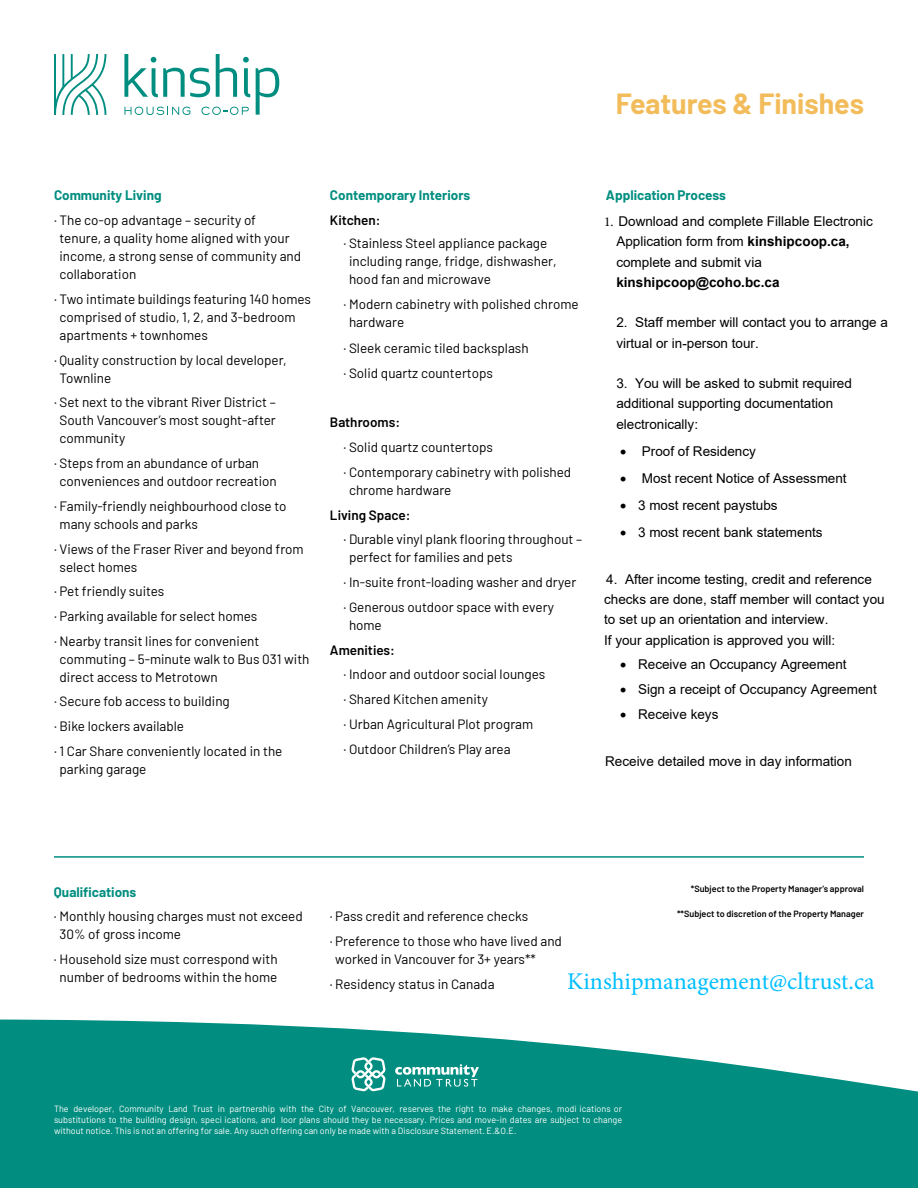
<style>
.page{position:relative;width:918px;height:1188px;background:#fff}
.page>*{position:absolute;margin:0;border:0;box-sizing:border-box;transform-origin:0 0}
.t1{font:700 28.5px "Barlow";color:#f3bc5b}
.t2{font:24px "Minion Pro";color:#00bfff}
.t3{font:13.5px/18px "Barlow";color:#000}
.t4{font:13.5px/20.2px "Arial";color:#000}
.t5{font:700 13.5px "Barlow";color:#018e80}
.t6{font:600 13.5px "Barlow";color:#000}
.t7{font:700 13.5px "Arial";color:#000}
.t8{font:9px/10.8px "Barlow";color:#fff;text-align:justify}
.t9{font:600 9px "Barlow";color:#000}
.s1{font-family:"Minion Pro"}
.s2{font-weight:700}
</style>
<div class="page">
<svg style="left:0;top:1020px;width:918px;height:168px;background:#249d91"></svg>
<hr style="left:54px;top:856px;width:810px;height:2px;background:#018e80">
<svg style="left:124px;top:54px;width:86px;height:43px"></svg>
<svg style="left:216px;top:54px;width:21px;height:43px"></svg>
<svg style="left:243px;top:57px;width:7px;height:40px"></svg>
<svg style="left:256px;top:68px;width:23px;height:47px"></svg>
<svg style="left:54px;top:54px;width:52px;height:61px"></svg>
<svg style="left:202px;top:107px;width:47px;height:8px"></svg>
<svg style="left:124px;top:107px;width:66px;height:8px"></svg>
<svg style="left:395px;top:1064px;width:84px;height:23px;background:#4aaea4"></svg>
<svg style="left:351px;top:1057px;width:35px;height:34px"></svg>
<h1 class="t1" style="left:616px;top:83px;width:250px">Features &amp; Finishes</h1>
<p class="t5" style="left:54px;top:185px;width:109px">Community Living</p>
<p class="t3" style="left:60px;top:210px;width:243px;text-indent:-6px">· The co-op advantage – security of tenure, a quality home aligned with your income, a strong sense of community and collaboration</p>
<p class="t3" style="left:60px;top:289px;width:253px;text-indent:-6px">· Two intimate buildings featuring 140 homes comprised of studio, 1, 2, and 3-bedroom apartments + townhomes</p>
<p class="t3" style="left:60px;top:350px;width:229px;text-indent:-6px">· Quality construction by local developer,<br>Townline</p>
<p class="t3" style="left:60px;top:392px;width:218px;text-align:justify;text-indent:-6px">· Set next to the vibrant River District – South Vancouver’s most sought-after community</p>
<p class="t3" style="left:60px;top:453px;width:219px;text-indent:-6px">· Steps from an abundance of urban conveniences and outdoor recreation</p>
<p class="t3" style="left:60px;top:496px;width:229px;text-indent:-6px">· Family-friendly neighbourhood close to many schools and parks</p>
<p class="t3" style="left:60px;top:539px;width:246px;text-indent:-6px">· Views of the Fraser River and beyond from select homes</p>
<p class="t3" style="left:54px;top:578px;width:207px;line-height:24.8px">· Pet friendly suites<br>· Parking available for select homes · Nearby transit lines for convenient</p>
<p class="t3" style="left:60px;top:649px;width:252px">commuting – 5-minute walk to Bus 031 with direct access to Metrotown</p>
<p class="t3" style="left:54px;top:688px;width:230px;line-height:24.8px">· Secure fob access to building<br>· Bike lockers available<br>· 1 Car Share conveniently located in the</p>
<p class="t3" style="left:60px;top:759px;width:88px">parking garage</p>
<p class="t5" style="left:330px;top:185px;width:142px">Contemporary Interiors</p>
<p class="t6" style="left:330px;top:210px;width:52px">Kitchen:</p>
<p class="t3" style="left:349px;top:233px;width:209px;text-indent:-6px">· Stainless Steel appliance package including range, fridge, dishwasher, hood fan and microwave</p>
<p class="t3" style="left:349px;top:294px;width:231px;text-indent:-6px">· Modern cabinetry with polished chrome hardware</p>
<p class="t3" style="left:343px;top:335px;width:187px;line-height:24.8px">· Sleek ceramic tiled backsplash · Solid quartz countertops</p>
<p class="t6" style="left:330px;top:413px;width:72px">Bathrooms:</p>
<p class="t3" style="left:343px;top:434px;width:229px;line-height:24.8px">· Solid quartz countertops<br>· Contemporary cabinetry with polished</p>
<p class="t3" style="left:349px;top:480px;width:104px">chrome hardware</p>
<p class="t6" style="left:330px;top:505px;width:82px">Living Space:</p>
<p class="t3" style="left:349px;top:529px;width:235px;text-indent:-6px">· Durable vinyl plank flooring throughout – perfect for families and pets</p>
<p class="t3" style="left:343px;top:569px;width:234px;line-height:24.8px">· In-suite front-loading washer and dryer · Generous outdoor space with every</p>
<p class="t3" style="left:349px;top:615px;width:34px">home</p>
<p class="t6" style="left:330px;top:640px;width:67px">Amenities:</p>
<p class="t3" style="left:343px;top:661px;width:203px;line-height:24.8px">· Indoor and outdoor social lounges · Shared Kitchen amenity<br>· Urban Agricultural Plot program<br>· Outdoor Children’s Play area</p>
<p class="t5" style="left:606px;top:185px;width:122px">Application Process</p>
<p class="t4" style="left:616px;top:211px;width:258px;text-indent:-12px"><span class="s1">1.</span> Download and complete Fillable Electronic<br>Application form from <span class="s2">kinshipcoop.ca, </span>complete and submit via</p>
<p class="t7" style="left:616px;top:273px;width:165px">kinshipcoop@coho.bc.ca</p>
<p class="t4" style="left:616px;top:312px;width:273px">2. Staff member will contact you to arrange a virtual or in-person tour.</p>
<p class="t4" style="left:616px;top:373px;width:237px">3. You will be asked to submit required additional supporting documentation electronically:</p>
<p class="t4" style="left:620px;top:441px;width:137px">• Proof of Residency</p>
<p class="t4" style="left:620px;top:468px;width:228px">• Most recent Notice of Assessment</p>
<p class="t4" style="left:620px;top:495px;width:159px">• 3 most recent paystubs</p>
<p class="t4" style="left:620px;top:522px;width:204px">• 3 most recent bank statements</p>
<p class="t4" style="left:604px;top:569px;width:282px">4. After income testing, credit and reference checks are done, staff member will contact you to set up an orientation and interview.<br>If your application is approved you will:</p>
<p class="t4" style="left:620px;top:654px;width:228px">• Receive an Occupancy Agreement</p>
<p class="t4" style="left:620px;top:679px;width:258px">• Sign a receipt of Occupancy Agreement</p>
<p class="t4" style="left:620px;top:704px;width:100px">• Receive keys</p>
<p class="t4" style="left:605px;top:751px;width:248px">Receive detailed move in day information</p>
<p class="t5" style="left:54px;top:882px;width:84px">Qualifications</p>
<p class="t3" style="left:60px;top:906px;width:245px;text-indent:-6px">· Monthly housing charges must not exceed<br>30% of gross income</p>
<p class="t3" style="left:54px;top:949px;width:225px;text-align:center">· Household size must correspond with number of bedrooms within the home</p>
<p class="t9" style="left:691px;top:883px;width:175px">*Subject to the Property Manager’s approval</p>
<p class="t9" style="left:677px;top:907px;width:188px">**Subject to discretion of the Property Manager</p>
<p class="t3" style="left:330px;top:903px;width:234px;line-height:24.8px">· Pass credit and reference checks<br>· Preference to those who have lived and</p>
<p class="t3" style="left:330px;top:946px;width:208px;line-height:24.8px;text-indent:6px">worked in Vancouver for 3+ years** · Residency status in Canada</p>
<h2 class="t2" style="left:567px;top:965px;width:309px">Kinshipmanagement@cltrust.ca</h2>
<p class="t8" style="left:54px;top:1103px;width:570px">The developer, Community Land Trust in partnership with the City of Vancouver, reserves the right to make changes, modi ications or substitutions to the building design, speci ications, and loor plans should they be necessary. Prices and move-in dates are subject to change without notice. This is not an offering for sale. Any such offering can only be made with a Disclosure Statement. E.&amp;O.E.</p>
</div>
